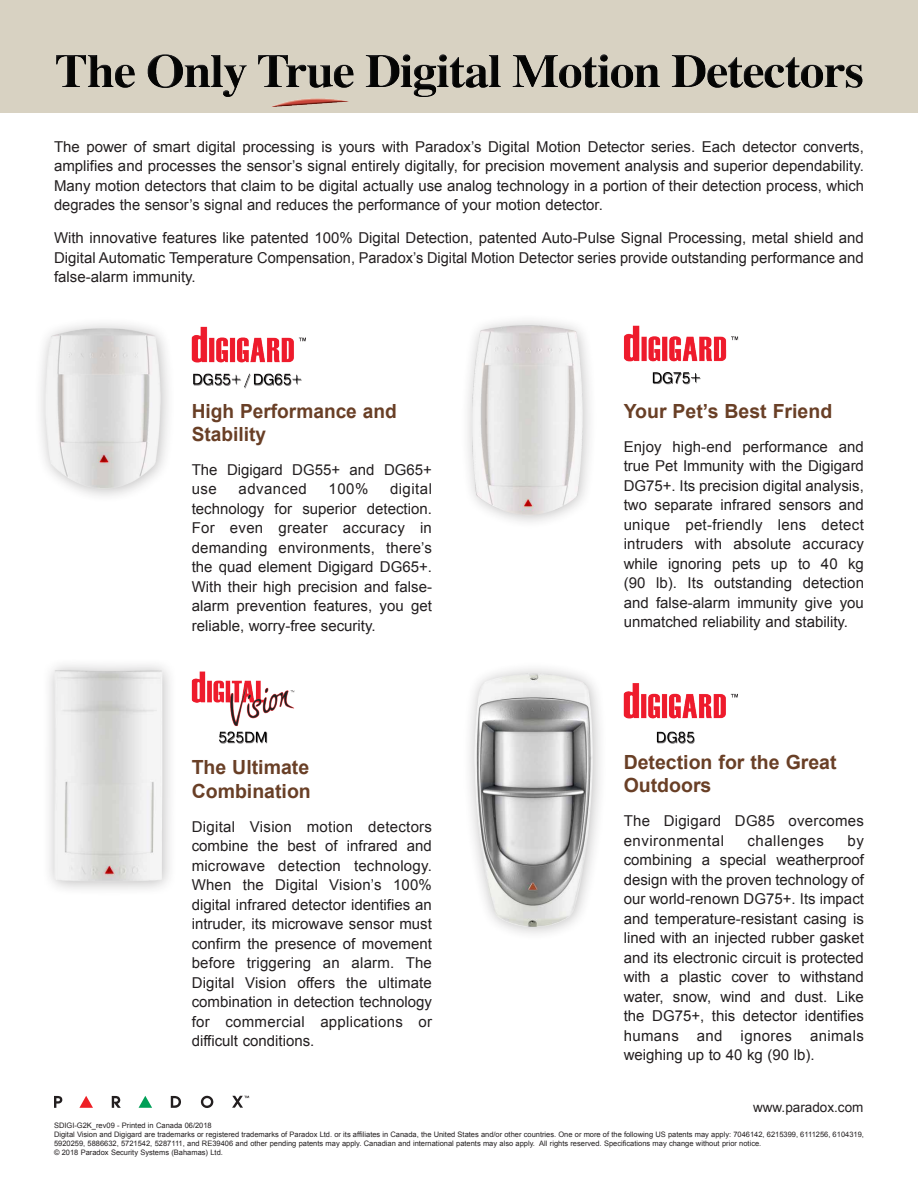
<style>
.page{position:relative;width:918px;height:1188px;background:#fff}
.page>*{position:absolute;margin:0;border:0;box-sizing:border-box;transform-origin:0 0}
.t1{font:700 19.5px/23.4px "Arial";color:#693f26}
.t2{font:15px/19.5px "Arial";color:#231f20;text-align:justify}
.t3{font:15px "Arial";letter-spacing:.035em;color:#231f20}
.t4{font:15px "Arial";letter-spacing:.03em;color:#231f20}
.texte{font:13.5px "Arial";color:#231f20}
.t5{font:7.5px/9px "Arial";color:#231f20}
</style>
<div class="page">
<img style="left:0;top:0;width:918px;height:113px">
<img style="left:469px;top:668px;width:131px;height:266px">
<img style="left:41px;top:323px;width:128px;height:173px">
<img style="left:49px;top:665px;width:121px;height:225px">
<img style="left:191px;top:326px;width:115px;height:63px">
<img style="left:467px;top:320px;width:123px;height:202px">
<img style="left:624px;top:325px;width:115px;height:60px">
<img style="left:191px;top:671px;width:104px;height:73px">
<img style="left:623px;top:683px;width:115px;height:61px">
<svg style="left:139px;top:1096px;width:13px;height:12px"></svg>
<svg style="left:79px;top:1096px;width:14px;height:12px"></svg>
<svg style="left:54px;top:1096px;width:8px;height:12px"></svg>
<svg style="left:112px;top:1096px;width:9px;height:12px"></svg>
<svg style="left:171px;top:1096px;width:10px;height:12px"></svg>
<svg style="left:201px;top:1096px;width:12px;height:12px"></svg>
<svg style="left:232px;top:1096px;width:17px;height:12px"></svg>
<p class="t2" style="left:54px;top:137px;width:811px">The power of smart digital processing is yours with Paradox’s Digital Motion Detector series. Each detector converts, amplifies and processes the sensor’s signal entirely digitally, for precision movement analysis and superior dependability.<br>Many motion detectors that claim to be digital actually use analog technology in a portion of their detection process, which degrades the sensor’s signal and reduces the performance of your motion detector.</p>
<p class="t2" style="left:54px;top:229px;width:811px">With innovative features like patented 100% Digital Detection, patented Auto-Pulse Signal Processing, metal shield and Digital Automatic Temperature Compensation, Paradox’s Digital Motion Detector series provide outstanding performance and false-alarm immunity.</p>
<p class="t1" style="left:192px;top:400px;width:206px">High Performance and<br>Stability</p>
<p class="t2" style="left:192px;top:460px;width:242px">The Digigard DG55+ and DG65+ use</p>
<p class="t4" style="left:239px;top:479px;width:70px">advanced</p>
<p class="t2" style="left:329px;top:480px;width:41px">100%</p>
<p class="t2" style="left:192px;top:480px;width:242px;text-indent:198px">digital technology for superior detection.<br>For even greater accuracy in demanding environments, there’s the quad element Digigard DG65+.<br>With their high precision and false&shy;alarm prevention features, you get reliable, worry-free security.</p>
<p class="t1" style="left:192px;top:756px;width:121px">The Ultimate<br>Combination</p>
<p class="t2" style="left:192px;top:817px;width:242px">Digital Vision motion detectors combine the best of infrared and microwave detection technology.<br>When the Digital Vision’s 100% digital infrared detector identifies an intruder, its microwave sensor must confirm the presence of movement before triggering an alarm. The Digital Vision offers the ultimate combination in detection technology for commercial applications or difficult conditions.</p>
<p class="t1" style="left:624px;top:400px;width:210px">Your Pet’s Best Friend</p>
<p class="t2" style="left:624px;top:437px;width:242px">Enjoy high-end performance and true Pet Immunity with the Digigard DG75+. Its precision digital analysis, two separate infrared sensors and unique pet-friendly lens detect intruders with absolute accuracy while ignoring pets up to 40 kg (90 lb). Its outstanding detection and false-alarm immunity give you unmatched reliability and stability.</p>
<p class="t1" style="left:624px;top:751px;width:214px">Detection for the Great<br>Outdoors</p>
<p class="t2" style="left:624px;top:811px;width:242px">The Digigard DG85 overcomes environmental</p>
<p class="t2" style="left:624px;top:831px;width:242px;text-indent:224px">by combining a special weatherproof design with the proven technology of our world-renown DG75+. Its impact and temperature-resistant casing is lined with an injected rubber gasket and its electronic circuit is protected with a plastic cover to withstand water, snow, wind and dust. Like the DG75+, this detector identifies humans and ignores animals weighing up to 40 kg (90 lb).</p>
<p class="t3" style="left:748px;top:831px;width:78px">challenges</p>
<p class="texte" style="left:753px;top:1098px;width:112px">www.paradox.com</p>
<p class="t5" style="left:54px;top:1121px;width:159px">SDIGI-G2K_rev09 - Printed in Canada 06/2018</p>
<p class="t5" style="left:54px;top:1130px;width:811px">Digital Vision and Digigard are trademarks or registered trademarks of Paradox Ltd. or its affiliates in Canada, the United States and/or other countries. One or more of the following US patents may apply: 7046142, 6215399, 6111256, 6104319,<br>5920259, 5886632, 5721542, 5287111, and RE39406 and other pending patents may apply. Canadian and international patents may also apply. All rights reserved. Specifications may change without prior notice.</p>
<p class="t5" style="left:54px;top:1148px;width:170px">© 2018 Paradox Security Systems (Bahamas) Ltd.</p>
</div>
